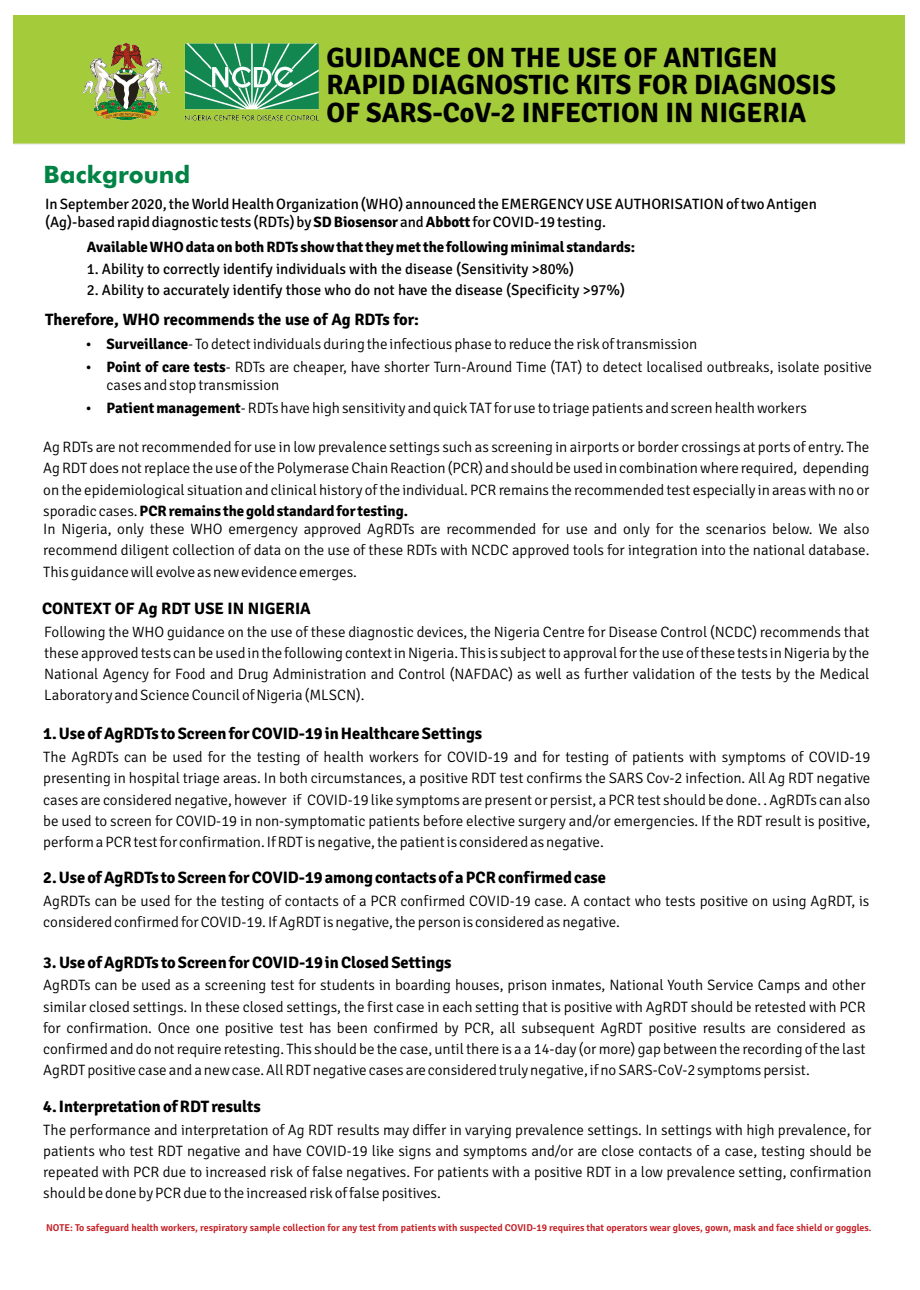
<style>
.page{position:relative;width:920px;height:1290px;background:#fff}
.page>*{position:absolute;margin:0;border:0;box-sizing:border-box;transform-origin:0 0}
.t1{font:700 27.9px/27.3px "Signika";color:#000}
.t2{font:700 24px "Futura BT";color:#008344}
.t3{font:700 16.5px "Signika";color:#000}
.t4{font:300 15px/21.3px "Signika";color:#000;text-align:justify}
.t5{font:15px/18.5px "Signika";color:#000}
.t6{font:700 15px "Signika";color:#000}
.t7{font:600 9.9px "Signika";color:#c42025}
.s1{font-weight:700}
.s2{font-family:"Source Sans Pro"}
</style>
<div class="page">
<div style="left:14px;top:15px;width:890px;height:130px;background:#a3cb3a"></div>
<img style="left:83px;top:44px;width:235px;height:77px">
<h1 class="t1" style="left:326px;top:44px;width:511px">GUIDANCE ON THE USE OF ANTIGEN<br>RAPID DIAGNOSTIC KITS FOR DIAGNOSIS<br>OF SARS-CoV-2 INFECTION IN NIGERIA</h1>
<h2 class="t2" style="left:44px;top:165px;width:148px">Background</h2>
<p class="t5" style="left:45px;top:195px;width:773px">In September 2020, the World Health Organization (WHO) announced the EMERGENCY USE AUTHORISATION of two Antigen (Ag)-based rapid diagnostic tests (RDTs) by <span class="s1">SD Biosensor</span> and <span class="s1">Abbott</span>for COVID-19 testing.</p>
<p class="t6" style="left:87px;top:238px;width:550px">Available WHO data on both RDTs show that they met the following minimal standards:</p>
<p class="t5" style="left:87px;top:259px;width:489px">1. Ability to correctly identify individuals with the disease (Sensitivity &gt;80%)</p>
<p class="t5" style="left:87px;top:281px;width:540px">2. Ability to accurately identify those who do not have the disease (Specificity &gt;97%)</p>
<p class="t4" style="left:107px;top:332px;width:767px;line-height:23.1px"><span class="s1">Surveillance</span>- To detect individuals during the infectious phase to reduce the risk of transmission<br><span class="s1">Point of care tests</span>- RDTs are cheaper, have shorter Turn-Around Time (TAT) to detect localised outbreaks, isolate positive</p>
<p class="t4" style="left:107px;top:374px;width:702px;line-height:23.1px">cases and stop transmission<br><span class="s1">Patient management</span>- RDTs have high sensitivity and quick TAT for use to triage patients and screen health workers</p>
<p class="t3" style="left:45px;top:310px;width:375px">Therefore, WHO recommends the use of Ag RDTs for:</p>
<p class="t4" style="left:43px;top:436px;width:828px">Ag RDTs are not recommended for use in low prevalence settings such as screening in airports or border crossings at ports of entry. The Ag RDT does not replace the use of the Polymerase Chain Reaction (PCR) and should be used in combination where required, depending on the epidemiological situation and clinical history of the individual. PCR remains the recommended test especially in areas with no or sporadic cases. <span class="s1">PCR remains the gold standard for testing.</span></p>
<p class="t4" style="left:43px;top:519px;width:828px">In Nigeria, only these WHO emergency approved AgRDTs are recommended for use and only for the scenarios below. We also recommend diligent collection of data on the use of these RDTs with NCDC approved tools for integration into the national database.<br>This guidance will evolve as new evidence emerges.</p>
<p class="t3" style="left:42px;top:599px;width:270px">CONTEXT OF Ag RDT USE IN NIGERIA</p>
<p class="t4" style="left:44px;top:621px;width:827px">Following the WHO guidance on the use of these diagnostic devices, the Nigeria Centre for Disease Control (NCDC) recommends that these approved tests can be used in the following context in Nigeria. This is subject to approval for the use of these tests in Nigeria by the National Agency for Food and Drug Administration and Control (NAFDAC) as well as further validation of the tests by the Medical Laboratory and Science Council of Nigeria (MLSCN).</p>
<p class="t3" style="left:43px;top:724px;width:440px">1. Use of AgRDTs to Screen for COVID-19 in Healthcare Settings</p>
<p class="t4" style="left:43px;top:746px;width:829px">The AgRDTs can be used for the testing of health workers for COVID-19 and for testing of patients with symptoms of COVID-19 presenting in hospital triage areas. In both circumstances, a positive RDT test confirms the SARS Cov-2 infection. All Ag RDT negative cases are considered negative, however if COVID-19 like symptoms are present or persist, a PCR test should be done. . AgRDTs can also be used to screen for COVID-19 in non-symptomatic patients before elective surgery and/or emergencies. If the RDT result is positive, perform a PCR test for confirmation. If RDT is negative, the patient is considered as negative.</p>
<p class="t3" style="left:43px;top:868px;width:564px">2. Use of AgRDTs to Screen for COVID-19 among contacts of a PCR confirmed case</p>
<p class="t4" style="left:43px;top:890px;width:828px">AgRDTs can be used for the testing of contacts of a PCR confirmed COVID-19 case. A contact who tests positive on using AgRDT, is considered confirmed for COVID-19. If AgRDT is negative, the person is considered as negative.</p>
<p class="t3" style="left:43px;top:952px;width:410px"><span class="s2">3.</span>Use of AgRDTs to Screen for COVID-19 in Closed Settings</p>
<p class="t4" style="left:43px;top:975px;width:824px">AgRDTs can be used as a screening test for students in boarding houses, prison inmates, National Youth Service Camps and other similar closed settings. In these closed settings, the first case in each setting that is positive with AgRDT should be retested with PCR for confirmation. Once one positive test has been confirmed by PCR, all subsequent AgRDT positive results are considered as confirmed and do not require retesting. This should be the case, until there is a a 14-day (or more) gap between the recording of the last AgRDT positive case and a new case. All RDT negative cases are considered truly negative, if no SARS-CoV-2 symptoms persist.</p>
<p class="t3" style="left:43px;top:1096px;width:219px">4. Interpretation of RDT results</p>
<p class="t4" style="left:43px;top:1119px;width:830px">The performance and interpretation of Ag RDT results may differ in varying prevalence settings. In settings with high prevalence, for patients who test RDT negative and have COVID-19 like signs and symptoms and/or are close contacts of a case, testing should be repeated with PCR due to increased risk of false negatives. For patients with a positive RDT in a low prevalence setting, confirmation should be done by PCR due to the increased risk of false positives.</p>
<p class="t7" style="left:46px;top:1221px;width:827px">NOTE: To safeguard health workers, respiratory sample collection for any test from patients with suspected COVID-19 requires that operators wear gloves, gown, mask and face shield or goggles.</p>
</div>
